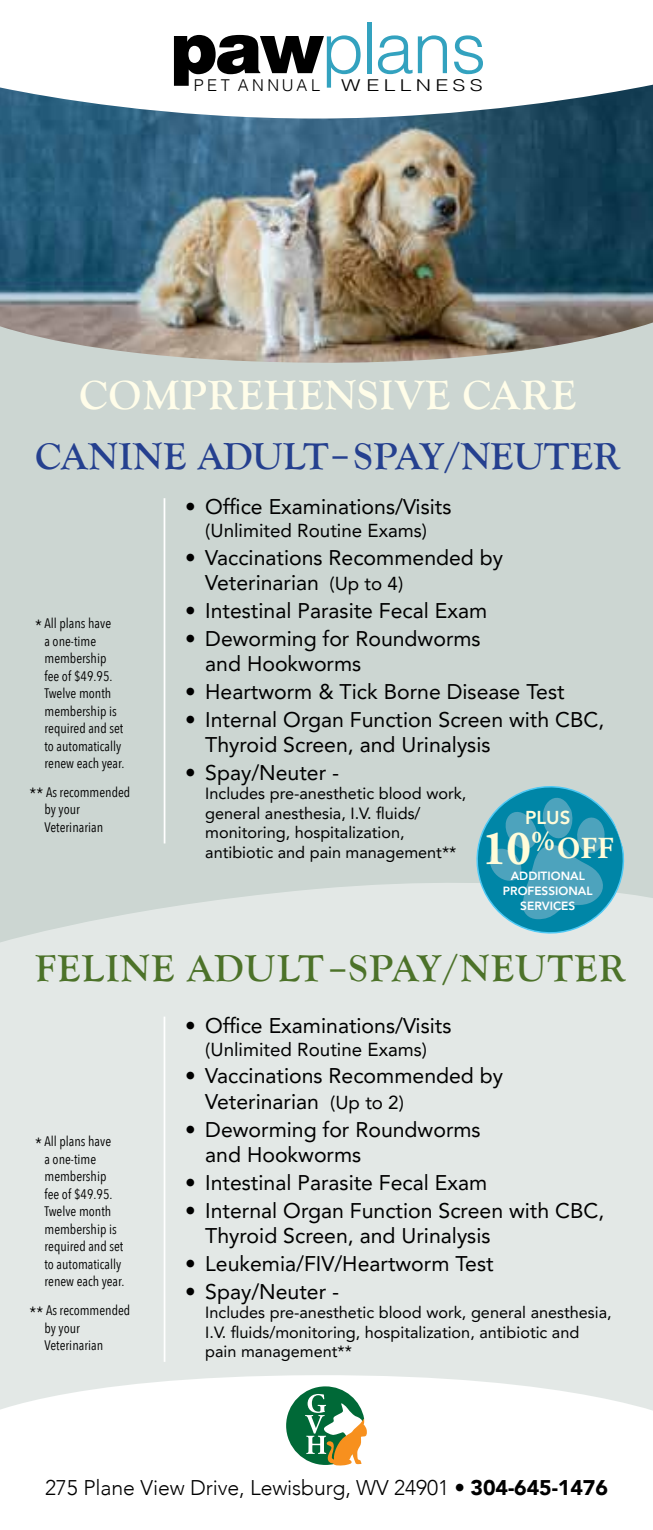
<style>
.page{position:relative;width:653px;height:1530px;background:#fff}
.page>*{position:absolute;margin:0;border:0;box-sizing:border-box;transform-origin:0 0}
.t1{font:300 71px "Helvetica";letter-spacing:-.03em;color:#33a2bf}
.t2{font:700 42.5px "Goudy Old Style T";letter-spacing:.02em;color:#fffde9}
.t3{font:700 38.75px "Goudy Old Style T";color:#25408f}
.t4{font:700 38.75px "Goudy Old Style T";letter-spacing:.04em;color:#4c7229}
.t5{font:700 30.5px "Adobe Garamond Pro";color:#fffcd9;scale:.96 1}
.t6{font:21.25px/25.5px "Avenir LT Pro";color:#000}
.t7{font:300 21.25px "Avenir";letter-spacing:-.005em;color:#000}
.t8{font:18.75px "Avenir LT Pro";color:#000}
.t9{font:800 18.75px "Avenir LT Pro";color:#fffcd9}
.t10{font:16.25px/19.5px "Avenir LT Pro";color:#000}
.t11{font:300 16.25px "Helvetica";letter-spacing:.22em;color:#000}
.t12{font:300 16.25px "Helvetica";letter-spacing:.2em;color:#000;scale:1.34 1}
.t13{font:13.75px/17.5px "Avenir Next Condensed";color:#000}
.t14{font:800 12px/15.2px "Avenir LT Pro";color:#fff;text-align:center}
.s1{font-family:"Helvetica LT Std";font-weight:900;color:#000}
.s2{font-size:16.25px}
.s3{font-size:18.75px}
.s4{font-size:49.25px}
.s5{font-weight:900}
</style>
<div class="page">
<div style="left:0;top:364px;width:652px;height:516px;background:#ccd6d2"></div>
<svg style="left:0;top:880px;width:652px;height:530px;background:#e3e8e6"></svg>
<svg style="left:286px;top:1386px;width:81px;height:80px"></svg>
<hr style="left:163px;top:1017px;width:2px;height:345px;background:#fff">
<hr style="left:163px;top:498px;width:2px;height:346px;background:#fff">
<svg style="left:466px;top:776px;width:166px;height:168px;background:#68b1c2"></svg>
<img style="left:0;top:85px;width:652px;height:279px">
<h1 class="t1" style="left:171px;top:19px;width:317px"><span class="s1">paw</span>plans</h1>
<p class="t11" style="left:194px;top:79px;width:128px">PET ANNUAL</p>
<p class="t12" style="left:341px;top:79px;width:107px">WELLNESS</p>
<h2 class="t2" style="left:79px;top:371px;width:498px">COMPREHENSIVE CARE</h2>
<h3 class="t3" style="left:35px;top:434px;width:586px">CANINE ADULT–SPAY/NEUTER</h3>
<p class="t13" style="left:44px;top:615px;width:81px;text-indent:-9px"><span class="s2">*</span> All plans have<br>a one-time membership fee of $49.95.<br>Twelve month membership is required and set to automatically renew each year.</p>
<p class="t13" style="left:44px;top:784px;width:87px;text-indent:-15px"><span class="s2">**</span> As recommended by your<br>Veterinarian</p>
<p class="t6" style="left:185px;top:496px;width:268px">• Office Examinations/Visits</p>
<p class="t8" style="left:205px;top:523px;width:223px">(Unlimited Routine Exams)</p>
<p class="t6" style="left:205px;top:546px;width:299px;text-indent:-20px">• Vaccinations Recommended by<br>Veterinarian <span class="s3">(Up to 4)</span></p>
<p class="t6" style="left:185px;top:600px;width:303px">• Intestinal Parasite Fecal Exam</p>
<p class="t6" style="left:205px;top:627px;width:277px;text-indent:-20px">• Deworming for Roundworms and Hookworms</p>
<p class="t6" style="left:185px;top:681px;width:381px">• Heartworm &amp; Tick Borne Disease Test</p>
<p class="t6" style="left:205px;top:708px;width:400px;text-indent:-20px">• Internal Organ Function Screen with CBC,<br>Thyroid Screen, and Urinalysis</p>
<p class="t6" style="left:185px;top:762px;width:155px">• Spay/Neuter -</p>
<p class="t10" style="left:205px;top:785px;width:263px">Includes pre-anesthetic blood work, general anesthesia, I.V. fluids/ monitoring, hospitalization, antibiotic and pain management**</p>
<p class="t9" style="left:525px;top:810px;width:47px">PLUS</p>
<h3 class="t5" style="left:482px;top:830px;width:138px"><span class="s4">10</span><sup>%</sup>OFF</h3>
<p class="t14" style="left:503px;top:869px;width:91px">ADDITIONAL<br>PROFESSIONAL<br>SERVICES</p>
<h3 class="t4" style="left:35px;top:947px;width:592px">FELINE ADULT–SPAY/NEUTER</h3>
<p class="t13" style="left:44px;top:1133px;width:81px;text-indent:-9px"><span class="s2">*</span> All plans have<br>a one-time membership fee of $49.95.<br>Twelve month membership is required and set to automatically renew each year.</p>
<p class="t13" style="left:44px;top:1302px;width:87px;text-indent:-15px"><span class="s2">**</span> As recommended by your<br>Veterinarian</p>
<p class="t6" style="left:185px;top:1015px;width:268px">• Office Examinations/Visits</p>
<p class="t8" style="left:205px;top:1041px;width:223px">(Unlimited Routine Exams)</p>
<p class="t6" style="left:205px;top:1065px;width:299px;text-indent:-20px">• Vaccinations Recommended by<br>Veterinarian <span class="s3">(Up to 2)</span></p>
<p class="t6" style="left:205px;top:1118px;width:277px;text-indent:-20px">• Deworming for Roundworms and Hookworms</p>
<p class="t6" style="left:185px;top:1172px;width:303px">• Intestinal Parasite Fecal Exam</p>
<p class="t6" style="left:205px;top:1199px;width:400px;text-indent:-20px">• Internal Organ Function Screen with CBC,<br>Thyroid Screen, and Urinalysis</p>
<p class="t6" style="left:185px;top:1253px;width:310px">• Leukemia/FIV/Heartworm Test</p>
<p class="t6" style="left:185px;top:1280px;width:155px">• Spay/Neuter -</p>
<p class="t10" style="left:205px;top:1304px;width:408px">Includes pre-anesthetic blood work, general anesthesia,<br>I.V. fluids/monitoring, hospitalization, antibiotic and pain management**</p>
<p class="t7" style="left:45px;top:1474px;width:564px">275 Plane View Drive, Lewisburg, WV 24901 • <span class="s5">304-645-1476</span></p>
</div>
